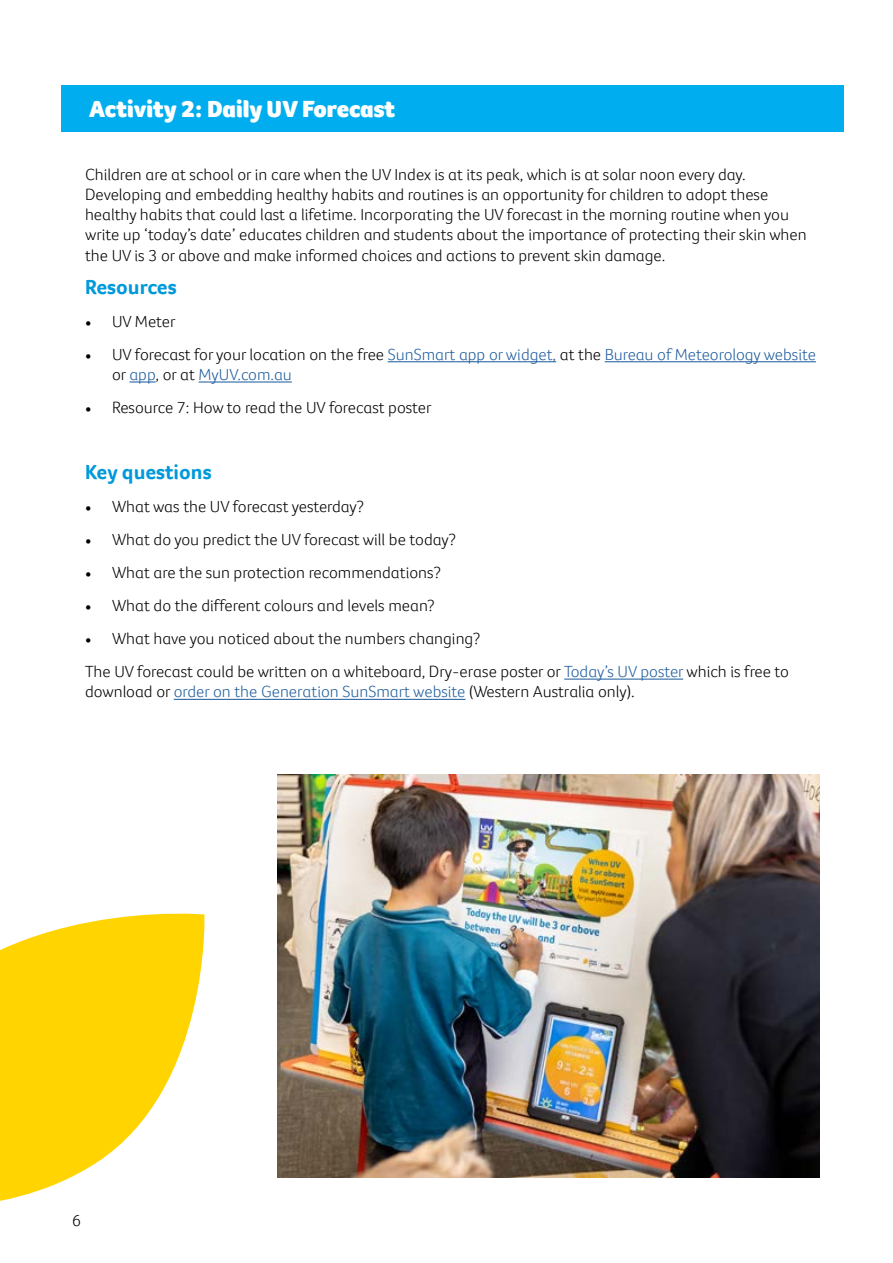
<style>
.page{position:relative;width:893px;height:1263px;background:#fff}
.page>*{position:absolute;margin:0;border:0;box-sizing:border-box;transform-origin:0 0}
.t1{font:900 24px "Foco CC";color:#fff}
.t2{font:700 21px "Foco CC";color:#0099da}
.t3{font:300 16.5px/20.2px "Foco CC";color:#000}
.t4{font:300 16.5px/20.2px "Foco CC";color:#215e9e}
.s1{font-family:"Minion Pro";font-weight:400}
.s2{font-family:"Minion Pro";font-weight:400;color:#000}
.s3{color:#000}
.s4{color:#215e9e}
</style>
<div class="page">
<svg style="left:0;top:913px;width:205px;height:288px;fill:#ffd400"></svg>
<hr style="left:388px;top:361px;width:168px;height:1px;background:#215e9e">
<hr style="left:605px;top:361px;width:211px;height:1px;background:#215e9e">
<svg style="left:129px;top:381px;width:27px;height:1px"></svg>
<hr style="left:199px;top:381px;width:93px;height:1px;background:#215e9e">
<hr style="left:564px;top:678px;width:119px;height:2px;background:#215e9e">
<hr style="left:174px;top:699px;width:291px;height:1px;background:#215e9e">
<div style="left:62px;top:85px;width:782px;height:47px;background:#00aeef"></div>
<img style="left:277px;top:775px;width:543px;height:403px">
<h1 class="t1" style="left:89px;top:99px;width:307px">Activity 2: Daily UV Forecast</h1>
<p class="t3" style="left:85px;top:165px;width:723px">Children are at school or in care when the UV Index is at its peak, which is at solar noon every day.<br>Developing and embedding healthy habits and routines is an opportunity for children to adopt these healthy habits that could last a lifetime. Incorporating the UV forecast in the morning routine when you write up ‘today’s date’ educates children and students about the importance of protecting their skin when the UV is 3 or above and make informed choices and actions to prevent skin damage.</p>
<p class="t2" style="left:85px;top:278px;width:93px">Resources</p>
<p class="t3" style="left:85px;top:312px;width:92px"><span class="s1">•</span> UV Meter</p>
<p class="t4" style="left:112px;top:345px;width:705px;text-indent:-27px"><span class="s2">•</span> <span class="s3">UV forecast for your location on the free</span> SunSmart app or widget, <span class="s3">at the</span> Bureau of Meteorology website <span class="s3">or</span> app<span class="s3">, or at</span> MyUV.com.au</p>
<p class="t3" style="left:85px;top:398px;width:348px"><span class="s1">•</span> Resource 7: How to read the UV forecast poster</p>
<p class="t2" style="left:85px;top:463px;width:128px">Key questions</p>
<p class="t3" style="left:85px;top:498px;width:280px"><span class="s1">•</span> What was the UV forecast yesterday?</p>
<p class="t3" style="left:85px;top:531px;width:372px"><span class="s1">•</span> What do you predict the UV forecast will be today?</p>
<p class="t3" style="left:85px;top:564px;width:357px"><span class="s1">•</span> What are the sun protection recommendations?</p>
<p class="t3" style="left:85px;top:597px;width:351px"><span class="s1">•</span> What do the different colours and levels mean?</p>
<p class="t3" style="left:85px;top:623px;width:705px;line-height:33px"><span class="s1">•</span> What have you noticed about the numbers changing?<br>The UV forecast could be written on a whiteboard, Dry-erase poster or <span class="s4">Today’s UV poster</span> which is free to</p>
<p class="t4" style="left:85px;top:683px;width:551px"><span class="s3">download or</span> order on the Generation SunSmart website <span class="s3">(Western Australia only).</span></p>
<p class="t3" style="left:72px;top:1212px;width:10px">6</p>
</div>
